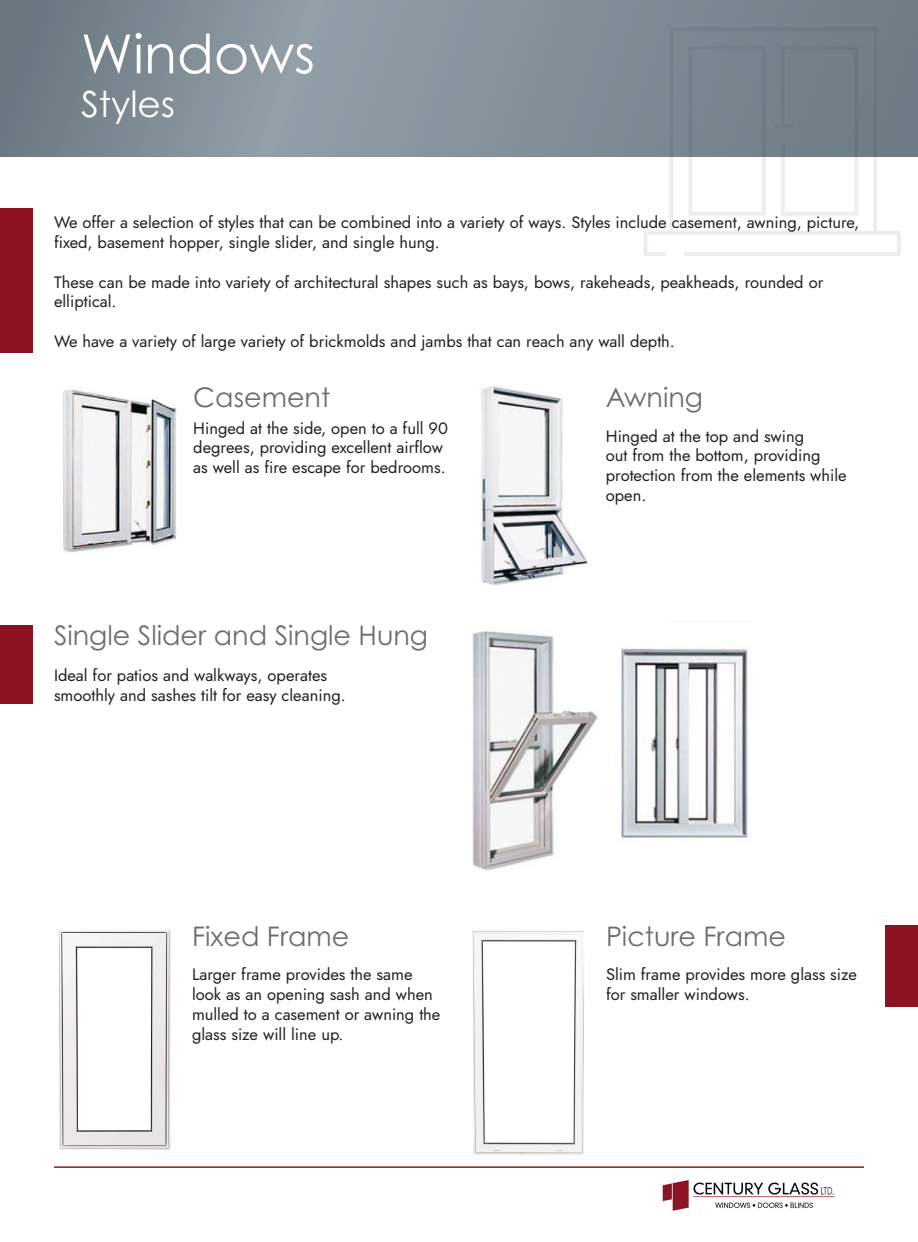
<style>
.page{position:relative;width:918px;height:1242px;background:#fff}
.page>*{position:absolute;margin:0;border:0;box-sizing:border-box;transform-origin:0 0}
.t1{font:54px "Century Gothic Pro";color:#fff}
.t2{font:36px "Century Gothic Pro";color:#fff}
.Paragraph_Style_1{font:27px "Century Gothic Pro";color:#696e73}
.t3{font:16.5px/19.8px "Jost";color:#231f20}
</style>
<div class="page">
<svg style="left:0;top:0;width:918px;height:157px;background:#818e96"></svg>
<img style="left:662px;top:1180px;width:173px;height:31px">
<hr style="left:54px;top:1166px;width:810px;height:2px;background:#8d1824">
<svg style="left:644px;top:27px;width:257px;height:229px"></svg>
<img style="left:63px;top:389px;width:114px;height:164px">
<img style="left:481px;top:386px;width:107px;height:200px">
<div style="left:0;top:208px;width:32px;height:145px;background:#8d1323"></div>
<img style="left:472px;top:631px;width:276px;height:240px">
<div style="left:0;top:625px;width:32px;height:79px;background:#8d1323"></div>
<div style="left:886px;top:926px;width:32px;height:81px;background:#8d1323"></div>
<img style="left:59px;top:930px;width:112px;height:220px">
<img style="left:472px;top:931px;width:112px;height:224px">
<h1 class="t1" style="left:81px;top:21px;width:236px">Windows</h1>
<h2 class="t2" style="left:81px;top:82px;width:95px">Styles</h2>
<p class="t3" style="left:54px;top:213px;width:807px">We offer a selection of styles that can be combined into a variety of ways. Styles include casement, awning, picture, fixed, basement hopper, single slider, and single hung.</p>
<p class="t3" style="left:54px;top:272px;width:771px">These can be made into variety of architectural shapes such as bays, bows, rakeheads, peakheads, rounded or elliptical.</p>
<p class="t3" style="left:54px;top:332px;width:622px">We have a variety of large variety of brickmolds and jambs that can reach any wall depth.</p>
<p class="Paragraph_Style_1" style="left:193px;top:380px;width:138px">Casement</p>
<p class="t3" style="left:193px;top:418px;width:256px">Hinged at the side, open to a full 90 degrees, providing excellent airflow as well as fire escape for bedrooms.</p>
<p class="Paragraph_Style_1" style="left:606px;top:380px;width:99px">Awning</p>
<p class="t3" style="left:606px;top:426px;width:242px">Hinged at the top and swing<br>out from the bottom, providing protection from the elements while open.</p>
<p class="Paragraph_Style_1" style="left:54px;top:619px;width:376px">Single Slider and Single Hung</p>
<p class="t3" style="left:54px;top:665px;width:293px">Ideal for patios and walkways, operates smoothly and sashes tilt for easy cleaning.</p>
<p class="Paragraph_Style_1" style="left:192px;top:920px;width:159px">Fixed Frame</p>
<p class="Paragraph_Style_1" style="left:606px;top:920px;width:182px">Picture Frame</p>
<p class="t3" style="left:192px;top:965px;width:250px">Larger frame provides the same look as an opening sash and when mulled to a casement or awning the glass size will line up.</p>
<p class="t3" style="left:606px;top:965px;width:253px">Slim frame provides more glass size for smaller windows.</p>
</div>
